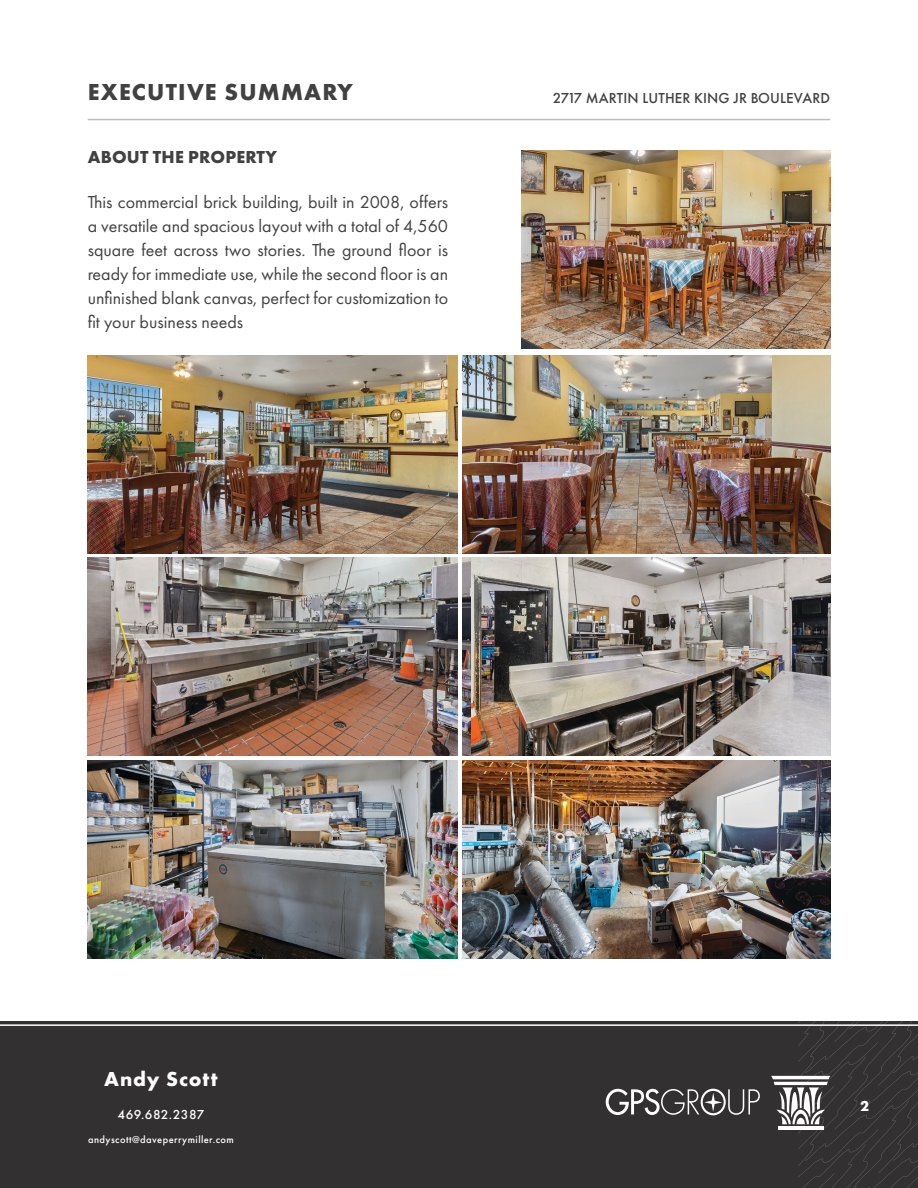
<style>
.page{position:relative;width:918px;height:1188px;background:#fff}
.page>*{position:absolute;margin:0;border:0;box-sizing:border-box;transform-origin:0 0}
.t1{font:700 24px "Futura PT";letter-spacing:.05em;color:#414142}
.t2{font:700 21px "Futura PT";letter-spacing:.04em;color:#fff}
.t3{font:18px/24px "Futura PT";color:#414142;text-align:justify}
.t4{font:700 18px "Futura PT";letter-spacing:.01em;color:#414142}
.t5{font:500 15px "Futura PT";letter-spacing:.01em;color:#414142}
.t6{font:700 15px "Futura PT";color:#fff}
.t7{font:500 13.5px "Futura PT";letter-spacing:.04em;color:#fff}
.t8{font:500 10.5px "Futura PT";letter-spacing:.04em;color:#fff}
</style>
<div class="page">
<div style="left:0;top:1022px;width:918px;height:166px;background:#323031"></div>
<svg style="left:798px;top:1022px;width:120px;height:166px"></svg>
<hr style="left:778px;top:1127px;width:45px;height:3px;background:#fff">
<svg style="left:771px;top:1076px;width:59px;height:48px"></svg>
<hr style="left:88px;top:119px;width:742px;height:1px;background:#bcbec0">
<img style="left:522px;top:151px;width:308px;height:198px">
<img style="left:462px;top:355px;width:368px;height:198px">
<img style="left:88px;top:355px;width:370px;height:198px">
<img style="left:471px;top:558px;width:359px;height:198px">
<img style="left:88px;top:558px;width:383px;height:198px">
<hr style="left:0;top:1024px;width:918px;height:2px;background:#fff">
<svg style="left:606px;top:1089px;width:154px;height:26px"></svg>
<img style="left:462px;top:760px;width:368px;height:198px">
<img style="left:88px;top:760px;width:370px;height:198px">
<hr style="left:458px;top:355px;width:4px;height:602px;background:#fff">
<p class="t1" style="left:88px;top:77px;width:267px">EXECUTIVE SUMMARY</p>
<p class="t5" style="left:553px;top:88px;width:279px">2717 MARTIN LUTHER KING JR BOULEVARD</p>
<p class="t4" style="left:88px;top:145px;width:191px">ABOUT THE PROPERTY</p>
<p class="t3" style="left:88px;top:190px;width:362px">This commercial brick building, built in 2008, offers a versatile and spacious layout with a total of 4,560 square feet across two stories. The ground floor is ready for immediate use, while the second floor is an unfinished blank canvas, perfect for customization to fit your business needs</p>
<p class="t2" style="left:104px;top:1065px;width:115px">Andy Scott</p>
<p class="t7" style="left:117px;top:1106px;width:89px">469.682.2387</p>
<p class="t8" style="left:88px;top:1133px;width:147px">andyscott@daveperrymiller.com</p>
<p class="t6" style="left:860px;top:1096px;width:10px">2</p>
</div>
